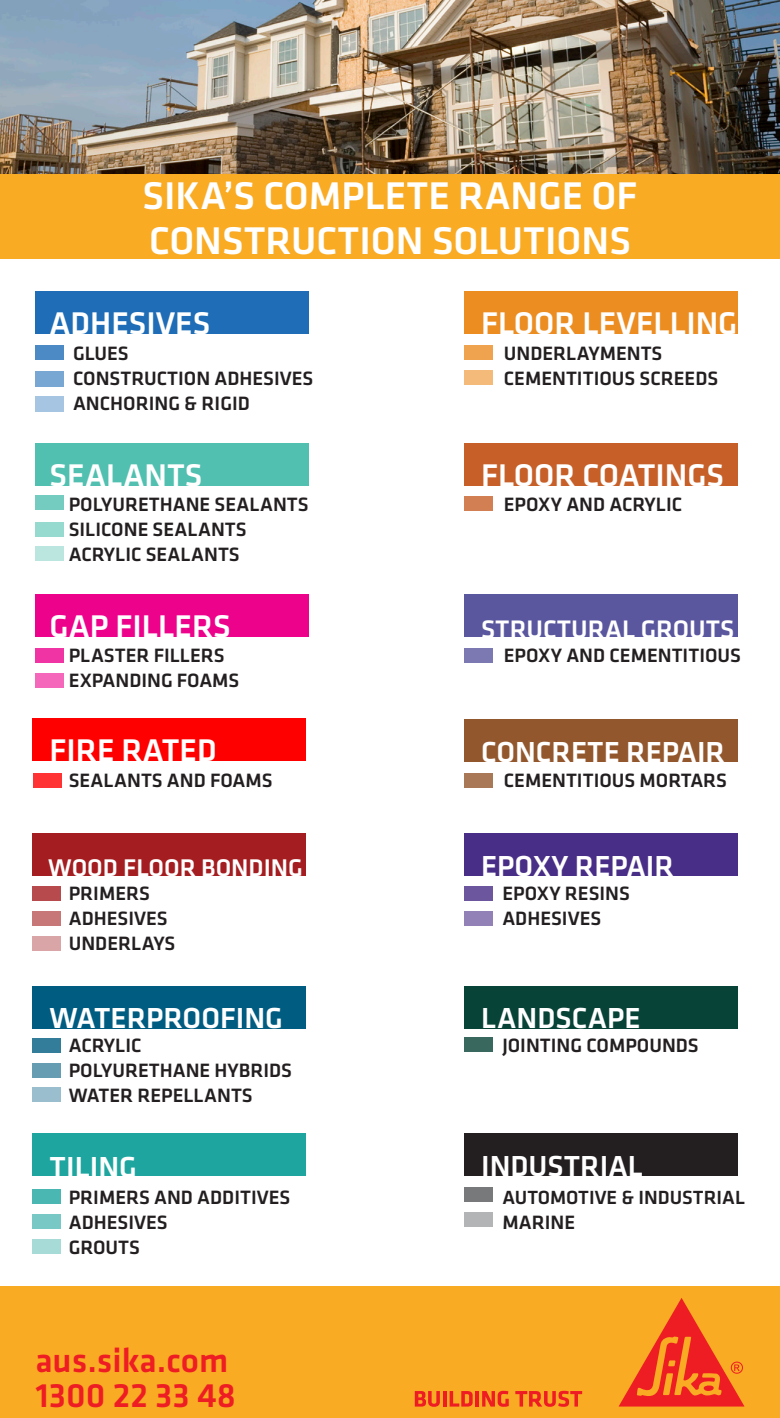
<style>
.page{position:relative;width:780px;height:1418px;background:#fff}
.page>*{position:absolute;margin:0;border:0;box-sizing:border-box;transform-origin:0 0}
.t1{font:500 40px "Klavika";color:#fff}
.t2{font:500 35px "Klavika";color:#ee1d23}
.t3{font:500 32.5px "Klavika";color:#fff}
.t4{font:500 30px "Klavika";color:#fff}
.t5{font:500 26.25px "Klavika";color:#fff}
.t6{font:500 25px "Klavika";color:#fff}
.t7{font:500 20px "Klavika";color:#231f20}
.t8{font:500 19.75px "Klavika";color:#231f20}
</style>
<div class="page">
<img style="left:0;top:0;width:780px;height:174px">
<div style="left:0;top:1286px;width:780px;height:131px;background:#faab24"></div>
<svg style="left:415px;top:1391px;width:25px;height:15px"></svg>
<hr style="left:443px;top:1390px;width:3px;height:16px;background:#ee1d23">
<svg style="left:449px;top:1391px;width:23px;height:15px"></svg>
<hr style="left:475px;top:1390px;width:4px;height:16px;background:#ee1d23">
<svg style="left:482px;top:1390px;width:26px;height:16px"></svg>
<svg style="left:515px;top:1390px;width:67px;height:16px"></svg>
<svg style="left:619px;top:1298px;width:125px;height:108px"></svg>
<div style="left:0;top:174px;width:780px;height:85px;background:#faab24"></div>
<div style="left:35px;top:291px;width:273px;height:43px;background:#1e6db6"></div>
<div style="left:35px;top:345px;width:29px;height:14px;background:#4b8ac4"></div>
<div style="left:35px;top:371px;width:29px;height:15px;background:#78a7d3"></div>
<div style="left:35px;top:396px;width:29px;height:16px;background:#a5c5e2"></div>
<div style="left:35px;top:443px;width:273px;height:43px;background:#51c0b0"></div>
<div style="left:35px;top:495px;width:28px;height:15px;background:#73ccbf"></div>
<div style="left:35px;top:522px;width:28px;height:14px;background:#96d9cf"></div>
<div style="left:35px;top:546px;width:28px;height:14px;background:#bae6df"></div>
<div style="left:35px;top:594px;width:273px;height:43px;background:#ed028c"></div>
<div style="left:35px;top:648px;width:28px;height:14px;background:#f034a3"></div>
<div style="left:35px;top:673px;width:29px;height:14px;background:#f467ba"></div>
<div style="left:33px;top:718px;width:273px;height:42px;background:#f00"></div>
<div style="left:33px;top:773px;width:28px;height:15px;background:#f33"></div>
<div style="left:32px;top:833px;width:273px;height:42px;background:#a41d20"></div>
<div style="left:32px;top:886px;width:28px;height:14px;background:#b64a4c"></div>
<div style="left:32px;top:911px;width:28px;height:14px;background:#c87779"></div>
<div style="left:32px;top:936px;width:28px;height:14px;background:#daa5a6"></div>
<div style="left:32px;top:985px;width:273px;height:43px;background:#005c81"></div>
<div style="left:32px;top:1038px;width:28px;height:14px;background:#337c9a"></div>
<div style="left:32px;top:1063px;width:28px;height:14px;background:#669db3"></div>
<div style="left:32px;top:1087px;width:28px;height:14px;background:#9abecd"></div>
<div style="left:32px;top:1133px;width:273px;height:43px;background:#1fa59f"></div>
<div style="left:32px;top:1189px;width:28px;height:14px;background:#4bb7b2"></div>
<div style="left:32px;top:1214px;width:28px;height:14px;background:#78c9c5"></div>
<div style="left:32px;top:1239px;width:28px;height:14px;background:#a6dbd8"></div>
<div style="left:465px;top:291px;width:272px;height:43px;background:#ec8d22"></div>
<div style="left:465px;top:345px;width:28px;height:14px;background:#efa34e"></div>
<div style="left:465px;top:370px;width:28px;height:15px;background:#f3ba7a"></div>
<div style="left:465px;top:443px;width:272px;height:43px;background:#c75f28"></div>
<div style="left:465px;top:496px;width:28px;height:14px;background:#d27f53"></div>
<div style="left:465px;top:594px;width:272px;height:43px;background:#5b579f"></div>
<div style="left:465px;top:648px;width:28px;height:14px;background:#7b78b2"></div>
<div style="left:465px;top:719px;width:272px;height:42px;background:#93572d"></div>
<div style="left:465px;top:773px;width:28px;height:14px;background:#a87857"></div>
<div style="left:465px;top:985px;width:272px;height:43px;background:#084337"></div>
<div style="left:465px;top:1037px;width:28px;height:14px;background:#39685f"></div>
<div style="left:465px;top:1133px;width:272px;height:43px;background:#231f20"></div>
<div style="left:465px;top:1187px;width:28px;height:14px;background:#78797b"></div>
<div style="left:465px;top:1212px;width:28px;height:14px;background:#b2b4b5"></div>
<div style="left:465px;top:833px;width:272px;height:42px;background:#482e86"></div>
<div style="left:465px;top:886px;width:28px;height:14px;background:#6c579e"></div>
<div style="left:465px;top:911px;width:28px;height:14px;background:#9181b6"></div>
<p class="t1" style="left:142px;top:168px;width:496px">SIKA’S COMPLETE RANGE OF</p>
<p class="t1" style="left:149px;top:213px;width:483px">CONSTRUCTION SOLUTIONS</p>
<p class="t3" style="left:50px;top:302px;width:162px">ADHESIVES</p>
<p class="t7" style="left:73px;top:340px;width:57px">GLUES</p>
<p class="t7" style="left:73px;top:365px;width:242px">CONSTRUCTION ADHESIVES</p>
<p class="t7" style="left:73px;top:390px;width:178px">ANCHORING &amp; RIGID</p>
<p class="t3" style="left:50px;top:453px;width:154px">SEALANTS</p>
<p class="t7" style="left:69px;top:490px;width:241px">POLYURETHANE SEALANTS</p>
<p class="t7" style="left:69px;top:515px;width:179px">SILICONE SEALANTS</p>
<p class="t7" style="left:69px;top:540px;width:172px">ACRYLIC SEALANTS</p>
<p class="t3" style="left:50px;top:604px;width:183px">GAP FILLERS</p>
<p class="t7" style="left:69px;top:642px;width:157px">PLASTER FILLERS</p>
<p class="t7" style="left:69px;top:667px;width:172px">EXPANDING FOAMS</p>
<p class="t3" style="left:50px;top:727px;width:169px">FIRE RATED</p>
<p class="t7" style="left:69px;top:767px;width:205px">SEALANTS AND FOAMS</p>
<p class="t6" style="left:48px;top:850px;width:256px">WOOD FLOOR BONDING</p>
<p class="t7" style="left:69px;top:880px;width:83px">PRIMERS</p>
<p class="t7" style="left:69px;top:905px;width:100px">ADHESIVES</p>
<p class="t7" style="left:69px;top:930px;width:108px">UNDERLAYS</p>
<p class="t4" style="left:50px;top:998px;width:234px">WATERPROOFING</p>
<p class="t7" style="left:69px;top:1031px;width:74px">ACRYLIC</p>
<p class="t7" style="left:69px;top:1056px;width:225px">POLYURETHANE HYBRIDS</p>
<p class="t7" style="left:69px;top:1081px;width:185px">WATER REPELLANTS</p>
<p class="t4" style="left:50px;top:1147px;width:89px">TILING</p>
<p class="t7" style="left:69px;top:1183px;width:223px">PRIMERS AND ADDITIVES</p>
<p class="t7" style="left:69px;top:1208px;width:100px">ADHESIVES</p>
<p class="t7" style="left:69px;top:1233px;width:73px">GROUTS</p>
<p class="t2" style="left:35px;top:1336px;width:194px">aus.sika.com</p>
<p class="t2" style="left:35px;top:1371px;width:202px">1300 22 33 48</p>
<p class="t3" style="left:481px;top:301px;width:258px">FLOOR LEVELLING</p>
<p class="t7" style="left:503px;top:340px;width:160px">UNDERLAYMENTS</p>
<p class="t7" style="left:503px;top:365px;width:216px">CEMENTITIOUS SCREEDS</p>
<p class="t3" style="left:481px;top:453px;width:244px">FLOOR COATINGS</p>
<p class="t7" style="left:503px;top:490px;width:180px">EPOXY AND ACRYLIC</p>
<p class="t5" style="left:481px;top:611px;width:255px">STRUCTURAL GROUTS</p>
<p class="t7" style="left:503px;top:642px;width:239px">EPOXY AND CEMENTITIOUS</p>
<p class="t4" style="left:481px;top:731px;width:245px">CONCRETE REPAIR</p>
<p class="t7" style="left:503px;top:767px;width:225px">CEMENTITIOUS MORTARS</p>
<p class="t4" style="left:481px;top:845px;width:194px">EPOXY REPAIR</p>
<p class="t7" style="left:502px;top:880px;width:129px">EPOXY RESINS</p>
<p class="t7" style="left:502px;top:905px;width:100px">ADHESIVES</p>
<p class="t4" style="left:481px;top:998px;width:161px">LANDSCAPE</p>
<p class="t7" style="left:502px;top:1031px;width:198px">JOINTING COMPOUNDS</p>
<p class="t4" style="left:481px;top:1145px;width:163px">INDUSTRIAL</p>
<p class="t8" style="left:502px;top:1183px;width:244px">AUTOMOTIVE &amp; INDUSTRIAL</p>
<p class="t7" style="left:502px;top:1208px;width:74px">MARINE</p>
</div>
